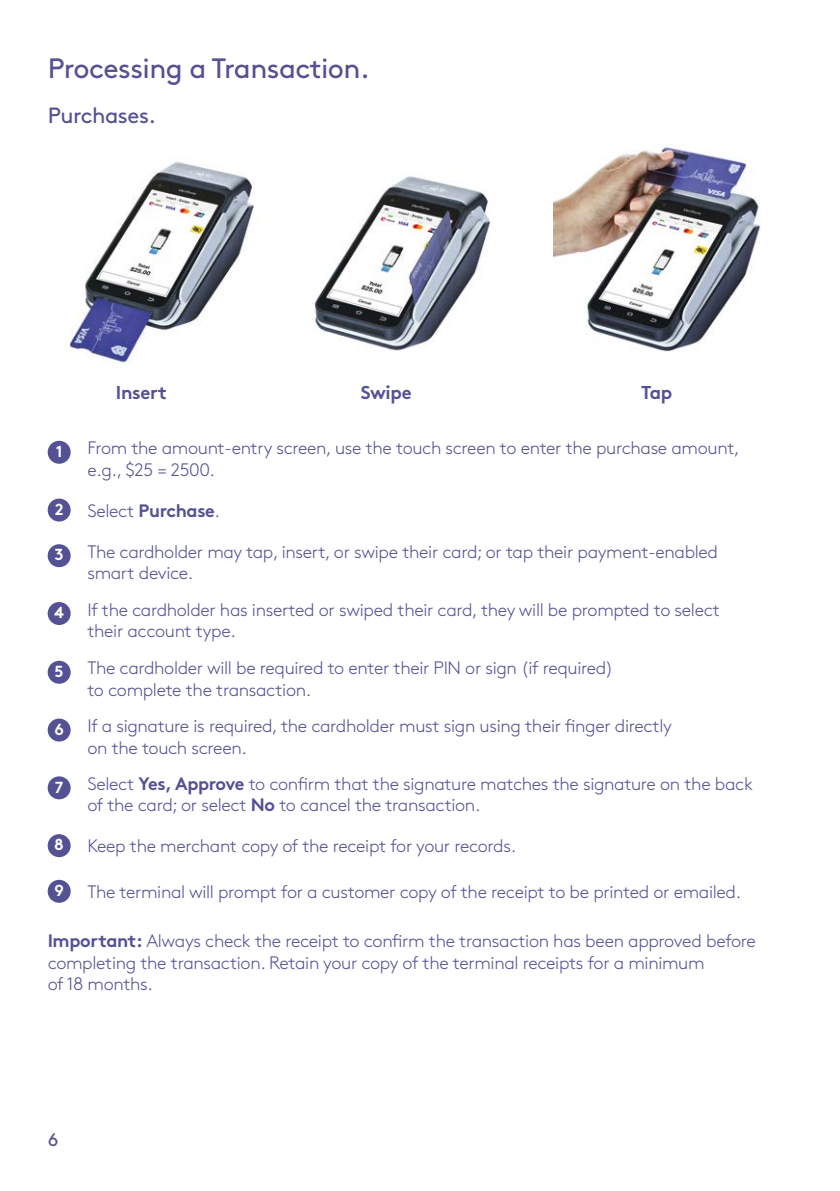
<style>
.page{position:relative;width:840px;height:1191px;background:#fff}
.page>*{position:absolute;margin:0;border:0;box-sizing:border-box;transform-origin:0 0}
.TH1{font:28px "Brown";letter-spacing:-.02em;color:#545194}
.TH2__after_TH1{font:22px "Brown";letter-spacing:-.02em;color:#545194}
.Body{font:700 18.6px "Brown";letter-spacing:-.02em;color:#545194}
.Body-2{font:300 18px/21.6px "Brown";letter-spacing:-.02em;color:#545194}
.Body-3{font:700 18px "Brown";letter-spacing:-.02em;color:#545194}
.t1{font:18px "Brown";color:#545194}
.Body-4{font:700 16px "Brown";color:#fff}
.s1{font-weight:300}
.s2{font-weight:700}
</style>
<div class="page">
<img style="left:66px;top:161px;width:188px;height:203px">
<img style="left:313px;top:174px;width:178px;height:177px">
<img style="left:553px;top:147px;width:208px;height:204px">
<div style="left:48px;top:441px;width:23px;height:23px;background:#545194;border-radius:50%"></div>
<div style="left:48px;top:498px;width:23px;height:23px;background:#545194;border-radius:50%"></div>
<div style="left:48px;top:544px;width:23px;height:23px;background:#545194;border-radius:50%"></div>
<div style="left:48px;top:602px;width:23px;height:23px;background:#545194;border-radius:50%"></div>
<div style="left:48px;top:661px;width:23px;height:22px;background:#545194;border-radius:50%"></div>
<div style="left:48px;top:718px;width:23px;height:23px;background:#545194;border-radius:50%"></div>
<div style="left:48px;top:776px;width:23px;height:23px;background:#545194;border-radius:50%"></div>
<div style="left:48px;top:834px;width:23px;height:23px;background:#545194;border-radius:50%"></div>
<div style="left:48px;top:880px;width:23px;height:22px;background:#545194;border-radius:50%"></div>
<h2 class="TH1" style="left:48px;top:47px;width:323px">Processing a Transaction.</h2>
<h3 class="TH2__after_TH1" style="left:48px;top:98px;width:110px">Purchases.</h3>
<p class="Body" style="left:116px;top:378px;width:53px">Insert</p>
<p class="Body" style="left:360px;top:378px;width:52px">Swipe</p>
<p class="Body" style="left:640px;top:378px;width:33px">Tap</p>
<p class="Body-4" style="left:56px;top:438px;width:8px">1</p>
<p class="Body-2" style="left:87px;top:436px;width:653px">From the amount-entry screen, use the touch screen to enter the purchase amount, e.g., $25 = 2500.</p>
<p class="Body-4" style="left:55px;top:496px;width:10px">2</p>
<p class="Body-3" style="left:87px;top:496px;width:134px"><span class="s1">Select</span> Purchase<span class="s1">.</span></p>
<p class="Body-4" style="left:54px;top:542px;width:11px">3</p>
<p class="Body-2" style="left:87px;top:539px;width:631px">The cardholder may tap, insert, or swipe their card; or tap their payment-enabled smart device.</p>
<p class="Body-4" style="left:54px;top:599px;width:11px">4</p>
<p class="Body-2" style="left:87px;top:597px;width:633px">If the cardholder has inserted or swiped their card, they will be prompted to select their account type.</p>
<p class="Body-4" style="left:55px;top:658px;width:11px">5</p>
<p class="Body-2" style="left:87px;top:656px;width:527px">The cardholder will be required to enter their PIN or sign (if required) to complete the transaction.</p>
<p class="Body-4" style="left:54px;top:716px;width:11px">6</p>
<p class="Body-2" style="left:87px;top:714px;width:585px">If a signature is required, the cardholder must sign using their finger directly on the touch screen.</p>
<p class="Body-4" style="left:55px;top:774px;width:10px">7</p>
<p class="Body-2" style="left:87px;top:771px;width:666px">Select <span class="s2">Yes, Approve</span> to confirm that the signature matches the signature on the back of the card; or select <span class="s2">No</span> to cancel the transaction.</p>
<p class="Body-4" style="left:54px;top:831px;width:11px">8</p>
<p class="Body-2" style="left:87px;top:834px;width:430px">Keep the merchant copy of the receipt for your records.</p>
<p class="Body-4" style="left:54px;top:877px;width:11px">9</p>
<p class="Body-2" style="left:87px;top:879px;width:655px">The terminal will prompt for a customer copy of the receipt to be printed or emailed.</p>
<p class="Body-2" style="left:48px;top:928px;width:709px"><span class="s2">Important:</span> Always check the receipt to confirm the transaction has been approved before completing the transaction. Retain your copy of the terminal receipts for a minimum<br>of 18 months.</p>
<p class="t1" style="left:48px;top:1125px;width:12px">6</p>
</div>
